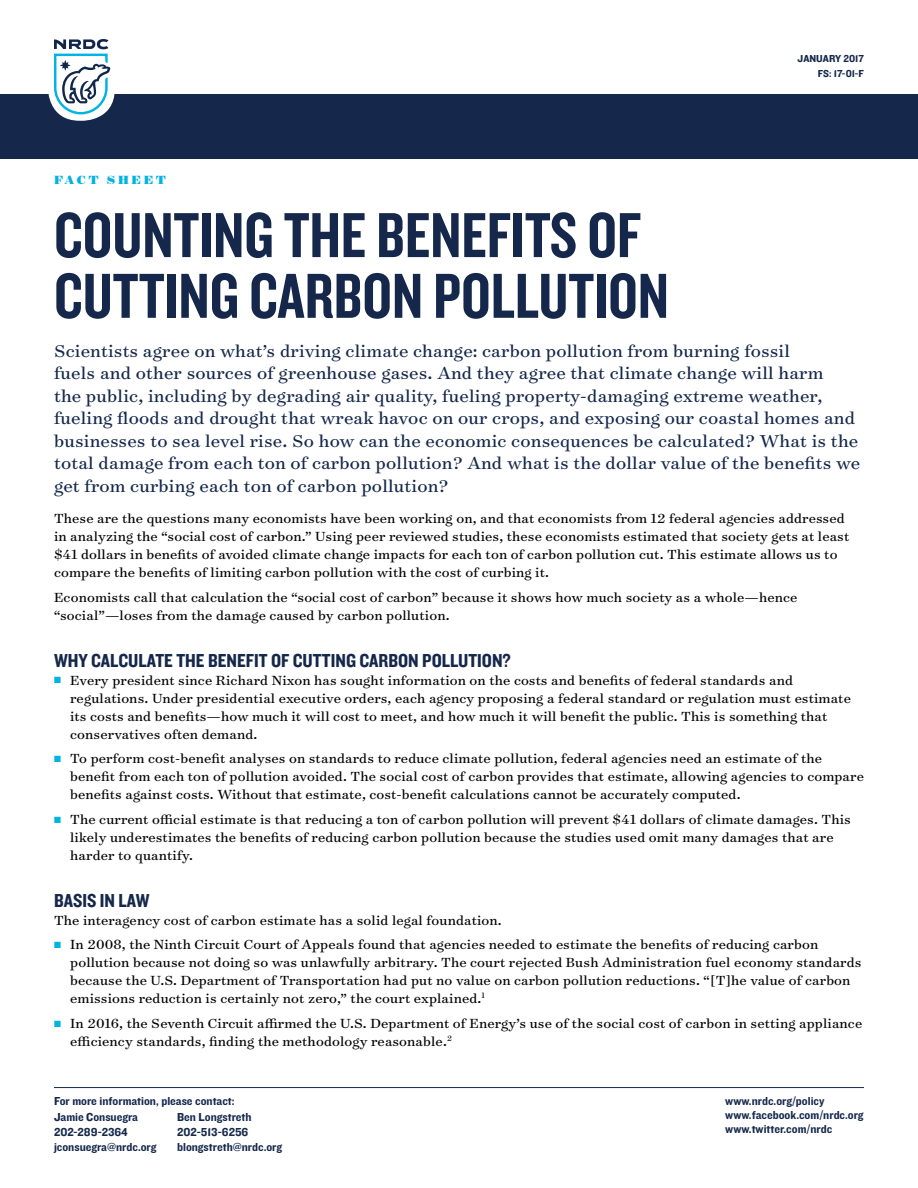
<style>
.page{position:relative;width:918px;height:1188px;background:#fff}
.page>*{position:absolute;margin:0;border:0;box-sizing:border-box;transform-origin:0 0}
.t1{font:66px/60.8px "Knockout 49 Liteweight";color:#15284b}
.t2{font:19.5px/22.5px "Surveyor Text";letter-spacing:.01em;color:#15284b}
.t3{font:19.5px "Knockout 50 Welterweight";color:#15284b}
.t4{font:15px/18px "Surveyor Text";letter-spacing:.01em;color:#000}
.t5{font:900 13.5px "Surveyor Display";letter-spacing:.195em;color:#00b3e3}
.t6{font:12px/15.3px "Knockout 51 Middleweight";color:#15284b}
.t7{font:10.5px/15px "Knockout 51 Middleweight";color:#15284b;text-align:right}
.s1{color:#00b3e3}
</style>
<div class="page">
<div style="left:0;top:94px;width:918px;height:65px;background:#15284b"></div>
<div style="left:48px;top:26px;width:67px;height:95px;background:#fff;border-radius:31px"></div>
<svg style="left:54px;top:39px;width:56px;height:75px"></svg>
<hr style="left:54px;top:1087px;width:810px;height:1px;background:#15284b">
<p class="t5" style="left:54px;top:171px;width:113px">FACT SHEET</p>
<h1 class="t1" style="left:54px;top:203px;width:616px">COUNTING THE BENEFITS OF<br>CUTTING CARBON POLLUTION</h1>
<p class="t7" style="left:798px;top:51px;width:68px">JANUARY 2017<br>FS: 17-01-F</p>
<p class="t2" style="left:54px;top:339px;width:808px">Scientists agree on what’s driving climate change: carbon pollution from burning fossil<br>fuels and other sources of greenhouse gases. And they agree that climate change will harm<br>the public, including by degrading air quality, fueling property-damaging extreme weather, fueling floods and drought that wreak havoc on our crops, and exposing our coastal homes and businesses to sea level rise. So how can the economic consequences be calculated? What is the total damage from each ton of carbon pollution? And what is the dollar value of the benefits we get from curbing each ton of carbon pollution?</p>
<p class="t4" style="left:54px;top:509px;width:797px">These are the questions many economists have been working on, and that economists from 12 federal agencies addressed in analyzing the “social cost of carbon.” Using peer reviewed studies, these economists estimated that society gets at least $41 dollars in benefits of avoided climate change impacts for each ton of carbon pollution cut. This estimate allows us to compare the benefits of limiting carbon pollution with the cost of curbing it.</p>
<p class="t4" style="left:54px;top:588px;width:745px">Economists call that calculation the “social cost of carbon” because it shows how much society as a whole—hence “social”—loses from the damage caused by carbon pollution.</p>
<h2 class="t3" style="left:54px;top:647px;width:458px">WHY CALCULATE THE BENEFIT OF CUTTING CARBON POLLUTION?</h2>
<p class="t4" style="left:70px;top:670px;width:782px;text-indent:-16px"><span class="s1">■</span> Every president since Richard Nixon has sought information on the costs and benefits of federal standards and regulations. Under presidential executive orders, each agency proposing a federal standard or regulation must estimate its costs and benefits—how much it will cost to meet, and how much it will benefit the public. This is something that conservatives often demand.</p>
<p class="t4" style="left:70px;top:749px;width:795px;text-indent:-16px"><span class="s1">■</span> To perform cost-benefit analyses on standards to reduce climate pollution, federal agencies need an estimate of the benefit from each ton of pollution avoided. The social cost of carbon provides that estimate, allowing agencies to compare benefits against costs. Without that estimate, cost-benefit calculations cannot be accurately computed.</p>
<p class="t4" style="left:70px;top:810px;width:782px;text-indent:-16px"><span class="s1">■</span> The current official estimate is that reducing a ton of carbon pollution will prevent $41 dollars of climate damages. This likely underestimates the benefits of reducing carbon pollution because the studies used omit many damages that are harder to quantify.</p>
<h2 class="t3" style="left:54px;top:887px;width:97px">BASIS IN LAW</h2>
<p class="t4" style="left:54px;top:910px;width:449px">The interagency cost of carbon estimate has a solid legal foundation.</p>
<p class="t4" style="left:70px;top:935px;width:793px;text-indent:-16px"><span class="s1">■</span> In 2008, the Ninth Circuit Court of Appeals found that agencies needed to estimate the benefits of reducing carbon pollution because not doing so was unlawfully arbitrary. The court rejected Bush Administration fuel economy standards because the U.S. Department of Transportation had put no value on carbon pollution reductions. “[T]he value of carbon emissions reduction is certainly not zero,” the court explained.<sup>1</sup></p>
<p class="t4" style="left:70px;top:1014px;width:794px;text-indent:-16px"><span class="s1">■</span> In 2016, the Seventh Circuit affirmed the U.S. Department of Energy’s use of the social cost of carbon in setting appliance efficiency standards, finding the methodology reasonable.<sup>2</sup></p>
<p class="t6" style="left:54px;top:1092px;width:182px">For more information, please contact:<br>Jamie Consuegra<br>202-289-2364<br>jconsuegra@nrdc.org</p>
<p class="t6" style="left:177px;top:1109px;width:107px">Ben Longstreth<br>202-513-6256 blongstreth@nrdc.org</p>
<p class="t6" style="left:725px;top:1093px;width:140px;line-height:14.4px">www.nrdc.org/policy www.facebook.com/nrdc.org www.twitter.com/nrdc</p>
</div>
